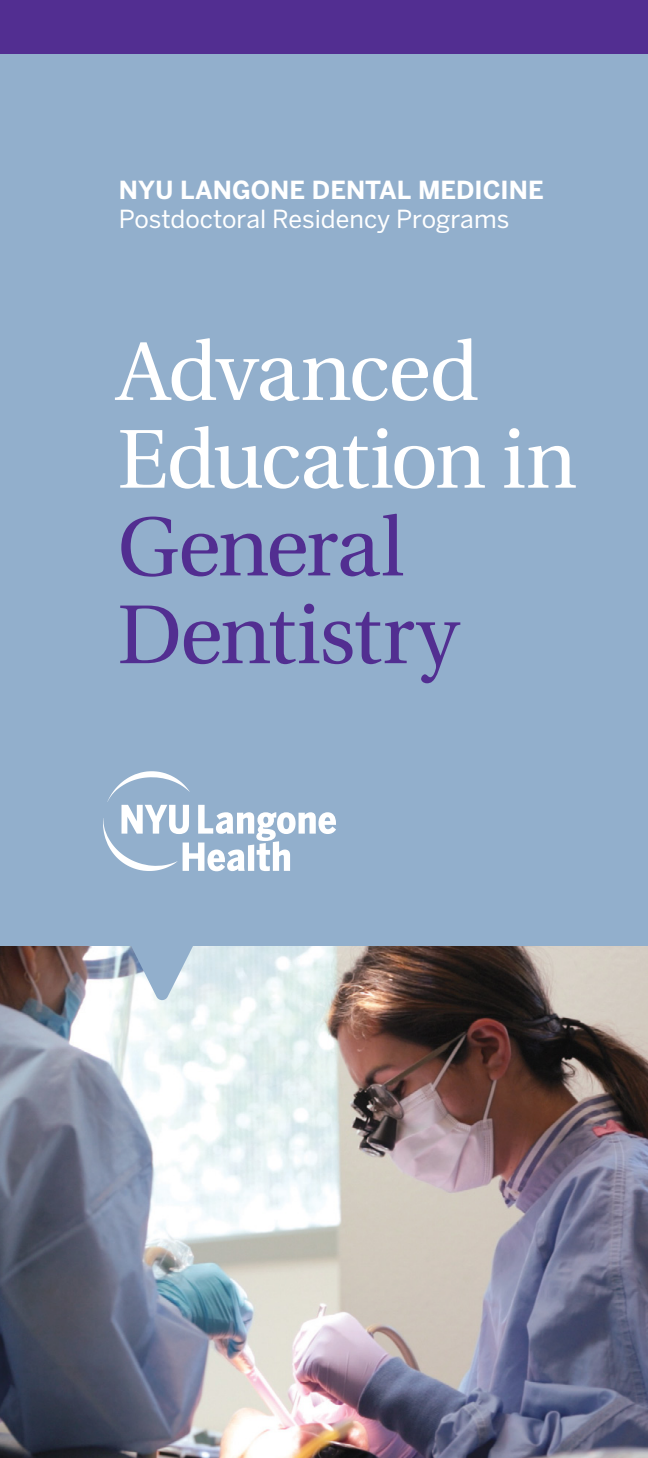
<style>
.page{position:relative;width:648px;height:1458px;background:#fff}
.page>*{position:absolute;margin:0;border:0;box-sizing:border-box;transform-origin:0 0}
.t1{font:83.25px/87.8px "Utopia";letter-spacing:-.025em;color:#fff}
.t2{font:83.25px/87.8px "Utopia";letter-spacing:-.025em;color:#522e91}
.t3{font:24.75px "Benton Sans";color:#fff}
.t4{font:700 24.75px "Benton Sans";color:#fff}
</style>
<div class="page">
<img style="left:0;top:946px;width:648px;height:512px">
<div style="left:0;top:0;width:648px;height:946px;background:#92afcc"></div>
<svg style="left:131px;top:946px;width:62px;height:54px"></svg>
<svg style="left:103px;top:771px;width:233px;height:100px"></svg>
<div style="left:0;top:0;width:648px;height:54px;background:#522e91"></div>
<p class="t4" style="left:119px;top:175px;width:426px">NYU LANGONE DENTAL MEDICINE</p>
<p class="t3" style="left:119px;top:205px;width:392px">Postdoctoral Residency Programs</p>
<h1 class="t1" style="left:117px;top:329px;width:461px">Advanced<br>Education in</h1>
<h1 class="t2" style="left:117px;top:505px;width:343px">General<br>Dentistry</h1>
</div>
